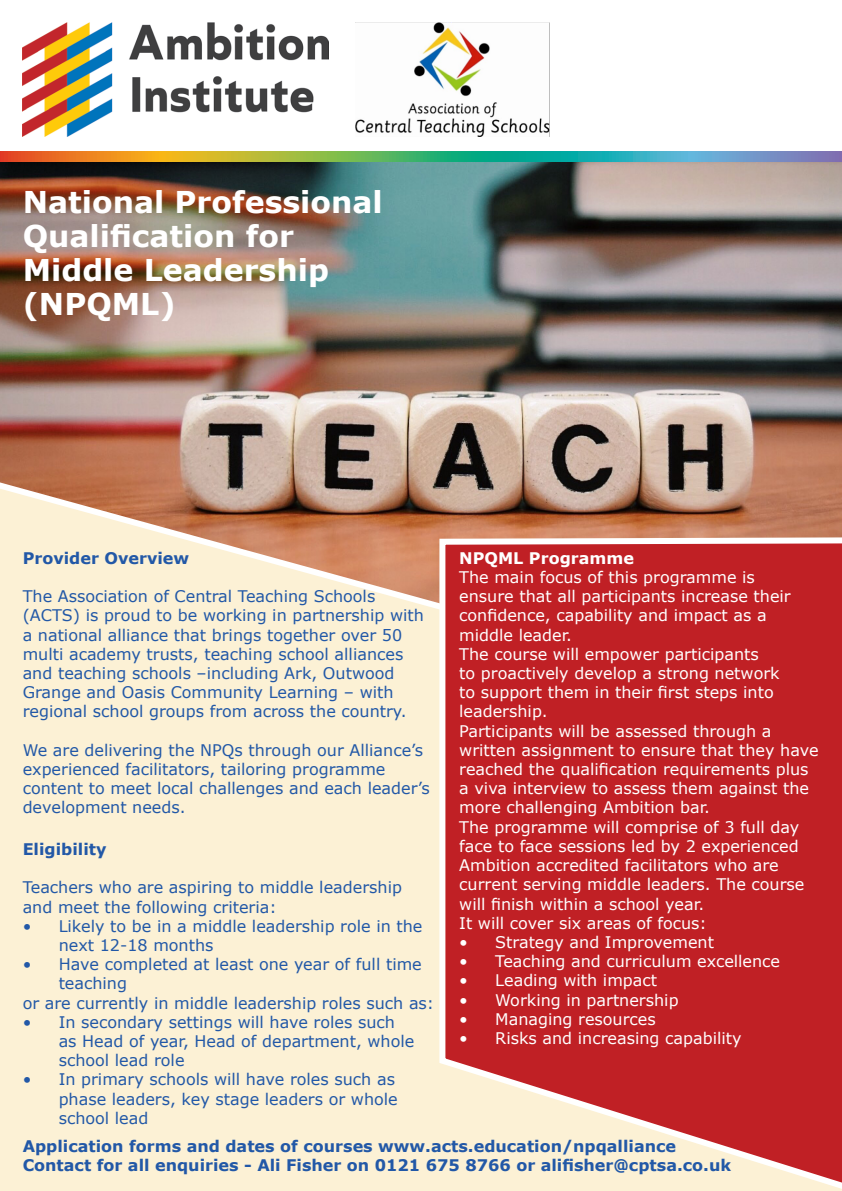
<style>
.page{position:relative;width:842px;height:1191px;background:#fff}
.page>*{position:absolute;margin:0;border:0;box-sizing:border-box;transform-origin:0 0}
.t1{font:700 30px/34px "Verdana";color:#fff}
.t2{font:16px/19.2px "Verdana";color:#2258a7}
.t3{font:16px/19.2px "Verdana";color:#fff}
.t4{font:700 16px "Verdana";color:#2258a7}
.t5{font:700 16px "Verdana";color:#fff}
</style>
<div class="page">
<div style="left:0;top:163px;width:842px;height:1028px;background:#fcf1d5"></div>
<img style="left:0;top:151px;width:842px;height:458px">
<svg style="left:0;top:152px;width:842px;height:10px;background:#7ba271"></svg>
<svg style="left:436px;top:534px;width:406px;height:655px;background:#c83d3e"></svg>
<img style="left:23px;top:23px;width:305px;height:113px">
<img style="left:356px;top:23px;width:194px;height:113px">
<p class="t1" style="left:23px;top:184px;width:362px">National Professional<br>Qualification for</p>
<p class="t1" style="left:23px;top:252px;width:308px">Middle Leadership (NPQML)</p>
<p class="t4" style="left:23px;top:546px;width:168px">Provider Overview</p>
<p class="t2" style="left:23px;top:586px;width:403px">The Association of Central Teaching Schools (ACTS) is proud to be working in partnership with a national alliance that brings together over 50 multi academy trusts, teaching school alliances and teaching schools –including Ark, Outwood Grange and Oasis Community Learning – with regional school groups from across the country.</p>
<p class="t2" style="left:23px;top:740px;width:409px">We are delivering the NPQs through our Alliance’s experienced facilitators, tailoring programme content to meet local challenges and each leader’s development needs.</p>
<p class="t5" style="left:459px;top:546px;width:176px">NPQML Programme</p>
<p class="t3" style="left:459px;top:567px;width:333px">The main focus of this programme is ensure that all participants increase their confidence, capability and impact as a middle leader.</p>
<p class="t3" style="left:459px;top:644px;width:322px">The course will empower participants<br>to proactively develop a strong network to support them in their first steps into leadership.</p>
<p class="t3" style="left:459px;top:721px;width:361px">Participants will be assessed through a written assignment to ensure that they have reached the qualification requirements plus a viva interview to assess them against the more challenging Ambition bar.</p>
<p class="t3" style="left:459px;top:817px;width:347px">The programme will comprise of 3 full day face to face sessions led by 2 experienced Ambition accredited facilitators who are current serving middle leaders. The course will finish within a school year.</p>
<p class="t3" style="left:459px;top:913px;width:249px">It will cover six areas of focus:</p>
<p class="t3" style="left:459px;top:932px;width:256px">• Strategy and Improvement</p>
<p class="t3" style="left:459px;top:951px;width:322px">• Teaching and curriculum excellence</p>
<p class="t3" style="left:459px;top:970px;width:199px">• Leading with impact</p>
<p class="t3" style="left:459px;top:990px;width:221px">• Working in partnership</p>
<p class="t3" style="left:459px;top:1009px;width:198px">• Managing resources</p>
<p class="t3" style="left:459px;top:1028px;width:284px">• Risks and increasing capability</p>
<p class="t4" style="left:23px;top:837px;width:85px">Eligibility</p>
<p class="t2" style="left:23px;top:877px;width:381px">Teachers who are aspiring to middle leadership and meet the following criteria:</p>
<p class="t2" style="left:59px;top:916px;width:365px;text-indent:-36px">• Likely to be in a middle leadership role in the next 12-18 months</p>
<p class="t2" style="left:59px;top:954px;width:365px;text-indent:-36px">• Have completed at least one year of full time teaching</p>
<p class="t2" style="left:23px;top:993px;width:413px">or are currently in middle leadership roles such as:</p>
<p class="t2" style="left:59px;top:1012px;width:357px;text-indent:-36px">• In secondary settings will have roles such as Head of year, Head of department, whole school lead role</p>
<p class="t2" style="left:59px;top:1069px;width:341px;text-indent:-36px">• In primary schools will have roles such as phase leaders, key stage leaders or whole school lead</p>
<p class="t4" style="left:23px;top:1135px;width:655px">Application forms and dates of courses www.acts.education/npqalliance</p>
<p class="t4" style="left:23px;top:1154px;width:710px">Contact for all enquiries - Ali Fisher on 0121 675 8766 or alifisher@cptsa.co.uk</p>
</div>
